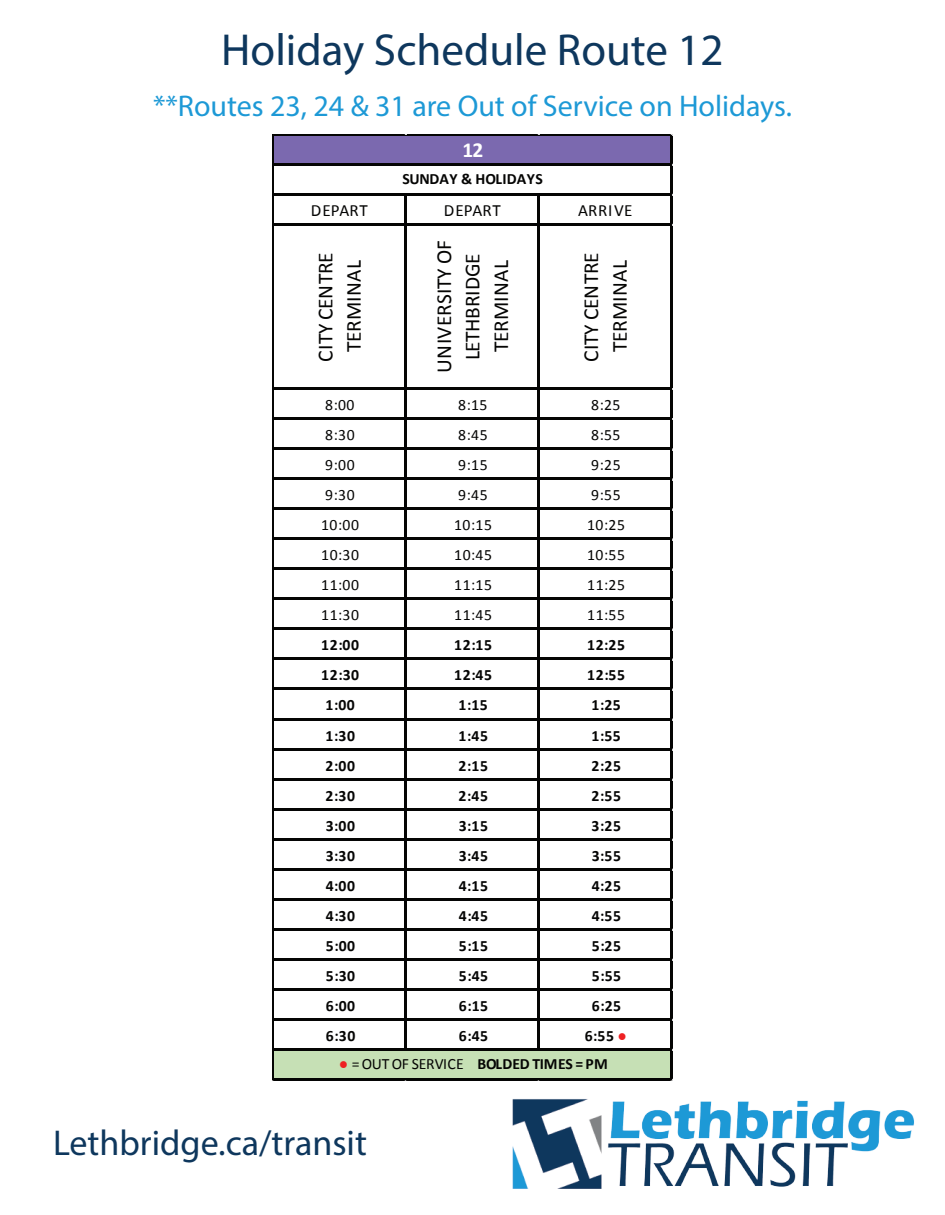
<style>
.page{position:relative;width:945px;height:1215px;background:#fff}
.page>*{position:absolute;margin:0;border:0;box-sizing:border-box;transform-origin:0 0}
.t1{font:45px "Myriad Pro";color:#0e375d}
.t2{font:36px "Myriad Pro";color:#0e375d}
.t3{font:30px "Myriad Pro";color:#1d99d6}
.t4{font:21.45px/28.7px "Calibri";letter-spacing:-.005em;color:#050504;text-align:center}
.t5{font:700 21.45px "Calibri";color:#fff}
.t6{font:17.1px "Calibri";letter-spacing:.015em;color:#050504}
.t7{font:700 15.75px "Calibri";letter-spacing:.04em;color:#050504}
.t8{font:15.75px "Calibri";letter-spacing:.04em;color:#050504}
.t9{font:700 15.75px "Calibri";letter-spacing:-.005em;color:#050504}
.t10{font:700 15.75px "Calibri";letter-spacing:.005em;color:#050504}
.s1{color:#ee2123}
.s2{font-weight:400;color:#ee2123}
.s3{font-weight:400}
</style>
<div class="page">
<img style="left:512px;top:1099px;width:402px;height:90px">
<div style="left:274px;top:136px;width:399px;height:30px;background:#7b69af"></div>
<div style="left:274px;top:1049px;width:399px;height:32px;background:#c6e0b5"></div>
<hr style="left:274px;top:134px;width:399px;height:2px;background:#050504">
<hr style="left:274px;top:163px;width:399px;height:3px;background:#050504">
<hr style="left:274px;top:193px;width:399px;height:3px;background:#050504">
<hr style="left:274px;top:223px;width:399px;height:3px;background:#050504">
<hr style="left:274px;top:387px;width:399px;height:3px;background:#050504">
<hr style="left:274px;top:417px;width:399px;height:3px;background:#050504">
<hr style="left:274px;top:447px;width:399px;height:3px;background:#050504">
<hr style="left:274px;top:477px;width:399px;height:3px;background:#050504">
<hr style="left:274px;top:507px;width:399px;height:3px;background:#050504">
<hr style="left:274px;top:537px;width:399px;height:3px;background:#050504">
<hr style="left:274px;top:567px;width:399px;height:3px;background:#050504">
<hr style="left:274px;top:597px;width:399px;height:3px;background:#050504">
<hr style="left:274px;top:628px;width:399px;height:2px;background:#050504">
<hr style="left:274px;top:658px;width:399px;height:2px;background:#050504">
<hr style="left:274px;top:688px;width:399px;height:2px;background:#050504">
<hr style="left:274px;top:718px;width:399px;height:2px;background:#050504">
<hr style="left:274px;top:748px;width:399px;height:2px;background:#050504">
<hr style="left:274px;top:778px;width:399px;height:3px;background:#050504">
<hr style="left:274px;top:808px;width:399px;height:3px;background:#050504">
<hr style="left:274px;top:838px;width:399px;height:3px;background:#050504">
<hr style="left:274px;top:868px;width:399px;height:3px;background:#050504">
<hr style="left:274px;top:898px;width:399px;height:3px;background:#050504">
<hr style="left:274px;top:928px;width:399px;height:3px;background:#050504">
<hr style="left:274px;top:958px;width:399px;height:3px;background:#050504">
<hr style="left:274px;top:988px;width:399px;height:3px;background:#050504">
<hr style="left:274px;top:1018px;width:399px;height:3px;background:#050504">
<hr style="left:274px;top:1048px;width:399px;height:3px;background:#050504">
<hr style="left:272px;top:134px;width:2px;height:947px;background:#050504">
<hr style="left:404px;top:196px;width:3px;height:855px;background:#050504">
<hr style="left:537px;top:196px;width:3px;height:855px;background:#050504">
<hr style="left:274px;top:1078px;width:399px;height:3px;background:#050504">
<hr style="left:670px;top:136px;width:3px;height:945px;background:#050504">
<h1 class="t1" style="left:221px;top:22px;width:504px">Holiday Schedule Route 12</h1>
<h3 class="t3" style="left:153px;top:87px;width:640px">**Routes 23, 24 &amp; 31 are Out of Service on Holidays.</h3>
<h3 class="t5" style="left:462px;top:135px;width:22px">12</h3>
<p class="t10" style="left:402px;top:168px;width:142px">SUNDAY &amp; HOLIDAYS</p>
<p class="t6" style="left:311px;top:198px;width:58px">DEPART</p>
<p class="t6" style="left:444px;top:198px;width:58px">DEPART</p>
<p class="t6" style="left:578px;top:198px;width:56px">ARRIVE</p>
<h3 class="t4" style="left:310px;top:362px;width:111px;rotate:-90deg">CITY CENTRE<br>TERMINAL</h3>
<h3 class="t4" style="left:429px;top:373px;width:134px;rotate:-90deg">UNIVERSITY OF<br>LETHBRIDGE<br>TERMINAL</h3>
<h3 class="t4" style="left:576px;top:362px;width:111px;rotate:-90deg">CITY CENTRE<br>TERMINAL</h3>
<p class="t8" style="left:325px;top:394px;width:31px">8:00</p>
<p class="t8" style="left:458px;top:394px;width:31px">8:15</p>
<p class="t8" style="left:591px;top:394px;width:31px">8:25</p>
<p class="t8" style="left:325px;top:424px;width:31px">8:30</p>
<p class="t8" style="left:458px;top:424px;width:31px">8:45</p>
<p class="t8" style="left:591px;top:424px;width:31px">8:55</p>
<p class="t8" style="left:325px;top:454px;width:31px">9:00</p>
<p class="t8" style="left:458px;top:454px;width:31px">9:15</p>
<p class="t8" style="left:591px;top:454px;width:31px">9:25</p>
<p class="t8" style="left:325px;top:484px;width:31px">9:30</p>
<p class="t8" style="left:458px;top:484px;width:31px">9:45</p>
<p class="t8" style="left:591px;top:484px;width:31px">9:55</p>
<p class="t8" style="left:321px;top:514px;width:39px">10:00</p>
<p class="t8" style="left:454px;top:514px;width:39px">10:15</p>
<p class="t8" style="left:587px;top:514px;width:39px">10:25</p>
<p class="t8" style="left:321px;top:544px;width:39px">10:30</p>
<p class="t8" style="left:454px;top:544px;width:39px">10:45</p>
<p class="t8" style="left:587px;top:544px;width:39px">10:55</p>
<p class="t8" style="left:321px;top:574px;width:39px">11:00</p>
<p class="t8" style="left:454px;top:574px;width:39px">11:15</p>
<p class="t8" style="left:587px;top:574px;width:39px">11:25</p>
<p class="t8" style="left:321px;top:604px;width:39px">11:30</p>
<p class="t8" style="left:454px;top:604px;width:39px">11:45</p>
<p class="t8" style="left:587px;top:604px;width:39px">11:55</p>
<p class="t7" style="left:321px;top:634px;width:39px">12:00</p>
<p class="t7" style="left:454px;top:634px;width:39px">12:15</p>
<p class="t7" style="left:587px;top:634px;width:39px">12:25</p>
<p class="t7" style="left:321px;top:664px;width:39px">12:30</p>
<p class="t7" style="left:454px;top:664px;width:39px">12:45</p>
<p class="t7" style="left:587px;top:664px;width:39px">12:55</p>
<p class="t7" style="left:326px;top:694px;width:31px">1:00</p>
<p class="t7" style="left:459px;top:694px;width:31px">1:15</p>
<p class="t7" style="left:592px;top:694px;width:31px">1:25</p>
<p class="t7" style="left:326px;top:724px;width:31px">1:30</p>
<p class="t7" style="left:459px;top:724px;width:31px">1:45</p>
<p class="t7" style="left:592px;top:724px;width:31px">1:55</p>
<p class="t7" style="left:326px;top:754px;width:31px">2:00</p>
<p class="t7" style="left:459px;top:754px;width:31px">2:15</p>
<p class="t7" style="left:592px;top:754px;width:31px">2:25</p>
<p class="t7" style="left:326px;top:784px;width:31px">2:30</p>
<p class="t7" style="left:459px;top:784px;width:31px">2:45</p>
<p class="t7" style="left:592px;top:784px;width:31px">2:55</p>
<p class="t7" style="left:326px;top:814px;width:31px">3:00</p>
<p class="t7" style="left:459px;top:814px;width:31px">3:15</p>
<p class="t7" style="left:592px;top:814px;width:31px">3:25</p>
<p class="t7" style="left:326px;top:844px;width:31px">3:30</p>
<p class="t7" style="left:459px;top:844px;width:31px">3:45</p>
<p class="t7" style="left:592px;top:844px;width:31px">3:55</p>
<p class="t7" style="left:326px;top:874px;width:31px">4:00</p>
<p class="t7" style="left:459px;top:874px;width:31px">4:15</p>
<p class="t7" style="left:592px;top:874px;width:31px">4:25</p>
<p class="t7" style="left:326px;top:904px;width:31px">4:30</p>
<p class="t7" style="left:459px;top:904px;width:31px">4:45</p>
<p class="t7" style="left:592px;top:904px;width:31px">4:55</p>
<p class="t7" style="left:326px;top:934px;width:31px">5:00</p>
<p class="t7" style="left:459px;top:934px;width:31px">5:15</p>
<p class="t7" style="left:592px;top:934px;width:31px">5:25</p>
<p class="t7" style="left:326px;top:964px;width:31px">5:30</p>
<p class="t7" style="left:459px;top:964px;width:31px">5:45</p>
<p class="t7" style="left:592px;top:964px;width:31px">5:55</p>
<p class="t7" style="left:326px;top:994px;width:31px">6:00</p>
<p class="t7" style="left:459px;top:994px;width:31px">6:15</p>
<p class="t7" style="left:592px;top:994px;width:31px">6:25</p>
<p class="t7" style="left:326px;top:1024px;width:31px">6:30</p>
<p class="t7" style="left:459px;top:1024px;width:31px">6:45</p>
<p class="t7" style="left:585px;top:1024px;width:44px">6:55 <span class="s1">●</span></p>
<p class="t9" style="left:339px;top:1053px;width:270px"><span class="s2">●</span> <span class="s3">=OUTOF SERVICE</span> BOLDED TIMES = PM</p>
<h2 class="t2" style="left:53px;top:1121px;width:315px">Lethbridge.ca/transit</h2>
</div>
